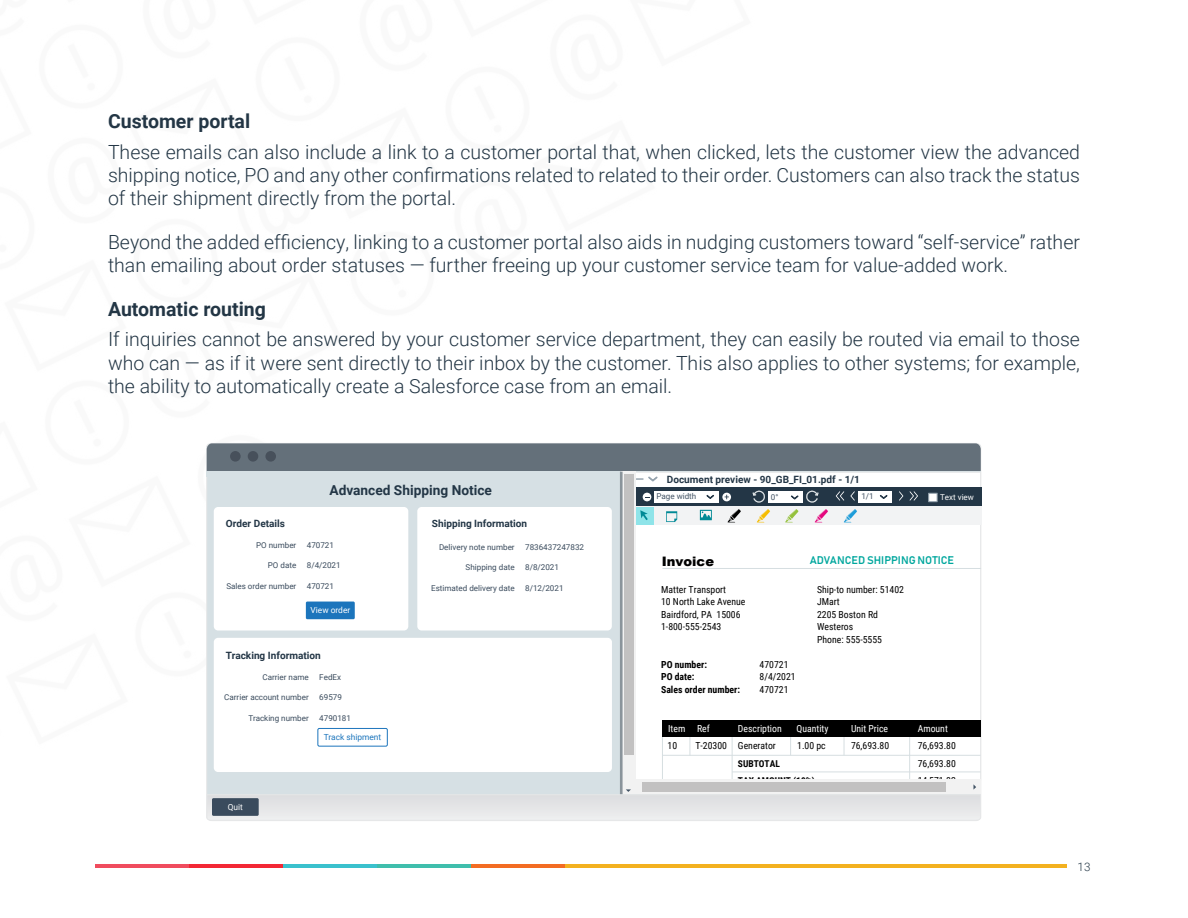
<style>
.page{position:relative;width:1188px;height:918px;background:#fff}
.page>*{position:absolute;margin:0;border:0;box-sizing:border-box;transform-origin:0 0}
.t1{font:300 19.5px/23.4px "Roboto";color:#233645;text-align:justify}
.t2{font:700 19.5px "Roboto";color:#233645}
.t3{font:700 13.65px "Roboto";color:#233646}
.t4{font:900 13.05px "Arial";color:#000}
.t5{font:300 11.7px "Roboto";color:#233645}
.t6{font:10.95px "Bahnschrift";color:#00a79e}
.t7{font:700 10.05px "Roboto";color:#233646}
.t8{font:9.75px/12.5px "Roboto Condensed";color:#000}
.t9{font:9.75px "Roboto Condensed";color:#fff}
.t10{font:700 9.75px/12.5px "Roboto Condensed";color:#000}
.t11{font:700 9.45px/17.1px "Roboto Condensed";color:#000}
.t12{font:8.4px "Roboto";color:#fff}
.t13{font:8.4px "Roboto";color:#1c75bc}
.t14{font:8.1px "Roboto";color:#3a4b5d}
.t15{font:8.1px "Roboto";color:#425364}
.t16{font:8.1px "Roboto";color:#fff}
</style>
<div class="page">
<svg style="left:206px;top:445px;width:776px;height:376px;background:#d7e0e4"></svg>
<div style="left:214px;top:507px;width:194px;height:124px;background:#fff;border-radius:4px"></div>
<div style="left:417px;top:507px;width:195px;height:124px;background:#fff;border-radius:4px"></div>
<div style="left:214px;top:638px;width:398px;height:134px;background:#fff;border-radius:4px"></div>
<div style="left:631px;top:472px;width:350px;height:308px;background:#fff"></div>
<div style="left:632px;top:506px;width:349px;height:19px;background:#f2f3f4"></div>
<div style="left:632px;top:487px;width:349px;height:19px;background:#233646"></div>
<div style="left:634px;top:507px;width:19px;height:18px;background:#8fe4e9"></div>
<div style="left:858px;top:491px;width:34px;height:11px;background:#fff"></div>
<div style="left:768px;top:491px;width:35px;height:12px;background:#fff"></div>
<div style="left:654px;top:491px;width:65px;height:12px;background:#fff"></div>
<svg style="left:207px;top:443px;width:774px;height:40px;background:#8b959d"></svg>
<svg style="left:899px;top:491px;width:4px;height:10px"></svg>
<svg style="left:910px;top:491px;width:8px;height:10px"></svg>
<svg style="left:850px;top:491px;width:5px;height:10px"></svg>
<svg style="left:836px;top:491px;width:8px;height:10px"></svg>
<div style="left:929px;top:493px;width:8px;height:9px;background:#fff"></div>
<div style="left:928px;top:493px;width:10px;height:9px;border:1px solid #95a3ae"></div>
<svg style="left:753px;top:491px;width:12px;height:12px"></svg>
<svg style="left:806px;top:491px;width:13px;height:12px"></svg>
<svg style="left:727px;top:509px;width:14px;height:13px"></svg>
<svg style="left:757px;top:509px;width:13px;height:13px"></svg>
<svg style="left:814px;top:509px;width:14px;height:13px"></svg>
<svg style="left:785px;top:509px;width:14px;height:13px"></svg>
<svg style="left:844px;top:509px;width:13px;height:13px"></svg>
<svg style="left:700px;top:510px;width:12px;height:10px"></svg>
<svg style="left:640px;top:510px;width:8px;height:10px"></svg>
<svg style="left:666px;top:511px;width:11px;height:11px"></svg>
<hr style="left:662px;top:568px;width:319px;height:1px;background:#d6dee1">
<svg style="left:706px;top:495px;width:8px;height:4px"></svg>
<svg style="left:722px;top:493px;width:9px;height:8px"></svg>
<svg style="left:725px;top:495px;width:4px;height:4px"></svg>
<div style="left:643px;top:493px;width:8px;height:8px;background:#fff;border-radius:50%"></div>
<svg style="left:791px;top:495px;width:8px;height:5px"></svg>
<svg style="left:880px;top:495px;width:8px;height:4px"></svg>
<div style="left:662px;top:721px;width:319px;height:16px;background:#000"></div>
<div style="left:317px;top:728px;width:71px;height:19px;border:1px solid #1c75bc"></div>
<div style="left:306px;top:602px;width:49px;height:17px;background:#1c75bc"></div>
<div style="left:621px;top:472px;width:15px;height:322px;background:#f2f2f2"></div>
<svg style="left:207px;top:732px;width:775px;height:88px"></svg>
<div style="left:624px;top:474px;width:10px;height:280px;background:#c2c1c1"></div>
<hr style="left:620px;top:472px;width:3px;height:322px;background:#8a949b">
<hr style="left:95px;top:864px;width:95px;height:4px;background:#f04c5e">
<hr style="left:189px;top:864px;width:94px;height:4px;background:#f32735">
<hr style="left:283px;top:864px;width:94px;height:4px;background:#3ac1cd">
<hr style="left:377px;top:864px;width:94px;height:4px;background:#3fbeac">
<hr style="left:471px;top:864px;width:94px;height:4px;background:#f36c23">
<hr style="left:565px;top:864px;width:502px;height:4px;background:#f3b120">
<p class="t2" style="left:108px;top:108px;width:144px">Customer portal</p>
<p class="t1" style="left:108px;top:139px;width:974px">These emails can also include a link to a customer portal that, when clicked, lets the customer view the advanced shipping notice, PO and any other confirmations related to related to their order. Customers can also track the status of their shipment directly from the portal.</p>
<p class="t1" style="left:108px;top:230px;width:974px">Beyond the added efficiency, linking to a customer portal also aids in nudging customers toward “self-service” rather than emailing about order statuses — further freeing up your customer service team for value-added work.</p>
<p class="t2" style="left:108px;top:295px;width:159px">Automatic routing</p>
<p class="t1" style="left:108px;top:327px;width:973px">If inquiries cannot be answered by your customer service department, they can easily be routed via email to those who can — as if it were sent directly to their inbox by the customer. This also applies to other systems; for example, the ability to automatically create a Salesforce case from an email.</p>
<p class="t7" style="left:226px;top:517px;width:61px">Order Details</p>
<p class="t14" style="left:256px;top:539px;width:42px">PO number</p>
<p class="t14" style="left:268px;top:560px;width:30px">PO date</p>
<p class="t14" style="left:226px;top:580px;width:71px">Sales order number</p>
<p class="t3" style="left:329px;top:480px;width:164px">Advanced Shipping Notice</p>
<p class="t14" style="left:307px;top:539px;width:29px">470721</p>
<p class="t14" style="left:307px;top:560px;width:35px">8/4/2021</p>
<p class="t14" style="left:307px;top:580px;width:29px">470721</p>
<p class="t12" style="left:311px;top:605px;width:41px">View order</p>
<p class="t7" style="left:432px;top:517px;width:97px">Shipping Information</p>
<p class="t14" style="left:439px;top:541px;width:77px">Delivery note number</p>
<p class="t14" style="left:466px;top:562px;width:51px">Shipping date</p>
<p class="t14" style="left:431px;top:582px;width:85px">Estimated delivery date</p>
<p class="t14" style="left:525px;top:541px;width:60px">7836437247832</p>
<p class="t14" style="left:525px;top:562px;width:35px">8/8/2021</p>
<p class="t14" style="left:525px;top:582px;width:40px">8/12/2021</p>
<p class="t7" style="left:226px;top:648px;width:96px">Tracking Information</p>
<p class="t14" style="left:263px;top:671px;width:48px">Carrier name</p>
<p class="t14" style="left:224px;top:692px;width:86px">Carrier account number</p>
<p class="t14" style="left:249px;top:712px;width:62px">Tracking number</p>
<p class="t14" style="left:319px;top:671px;width:23px">FedEx</p>
<p class="t14" style="left:319px;top:692px;width:24px">69579</p>
<p class="t14" style="left:319px;top:712px;width:33px">4790181</p>
<p class="t12" style="left:228px;top:801px;width:17px">Quit</p>
<p class="t13" style="left:324px;top:731px;width:59px">Track shipment</p>
<p class="t7" style="left:667px;top:472px;width:195px">Document preview - 90_GB_FI_01.pdf - 1/1</p>
<p class="t15" style="left:657px;top:491px;width:41px">Page width</p>
<p class="t15" style="left:771px;top:491px;width:9px">0°</p>
<p class="t15" style="left:861px;top:491px;width:14px">1/1</p>
<p class="t16" style="left:940px;top:492px;width:35px">Text view</p>
<p class="t4" style="left:662px;top:551px;width:54px">Invoice</p>
<p class="t6" style="left:810px;top:554px;width:146px">ADVANCED SHIPPING NOTICE</p>
<p class="t8" style="left:661px;top:583px;width:86px">Matter Transport<br>10 North Lake Avenue<br>Bairdford, PA 15006<br>1-800-555-2543</p>
<p class="t8" style="left:817px;top:583px;width:88px">Ship-to number: 51402<br>JMart<br>2205 Boston Rd<br>Westeros<br>Phone: 555-5555</p>
<p class="t10" style="left:661px;top:658px;width:80px">PO number:<br>PO date:<br>Sales order number:</p>
<p class="t8" style="left:760px;top:658px;width:38px">470721<br>8/4/2021<br>470721</p>
<p class="t9" style="left:668px;top:722px;width:43px">Item Ref</p>
<p class="t9" style="left:738px;top:722px;width:45px">Description</p>
<p class="t9" style="left:797px;top:722px;width:34px">Quantity</p>
<p class="t9" style="left:851px;top:722px;width:39px">Unit Price</p>
<p class="t9" style="left:918px;top:722px;width:32px">Amount</p>
<p class="t8" style="left:668px;top:739px;width:11px">10</p>
<p class="t8" style="left:695px;top:739px;width:82px">T-20300 Generator</p>
<p class="t8" style="left:797px;top:739px;width:30px">1.00 pc</p>
<p class="t8" style="left:851px;top:739px;width:40px">76,693.80</p>
<p class="t8" style="left:918px;top:739px;width:40px">76,693.80</p>
<p class="t11" style="left:738px;top:755px;width:78px">SUBTOTAL<br>TAX AMOUNT (19%)</p>
<p class="t8" style="left:918px;top:755px;width:40px;line-height:16.8px">76,693.80<br>14,571.82</p>
<p class="t5" style="left:1078px;top:858px;width:15px">13</p>
</div>
